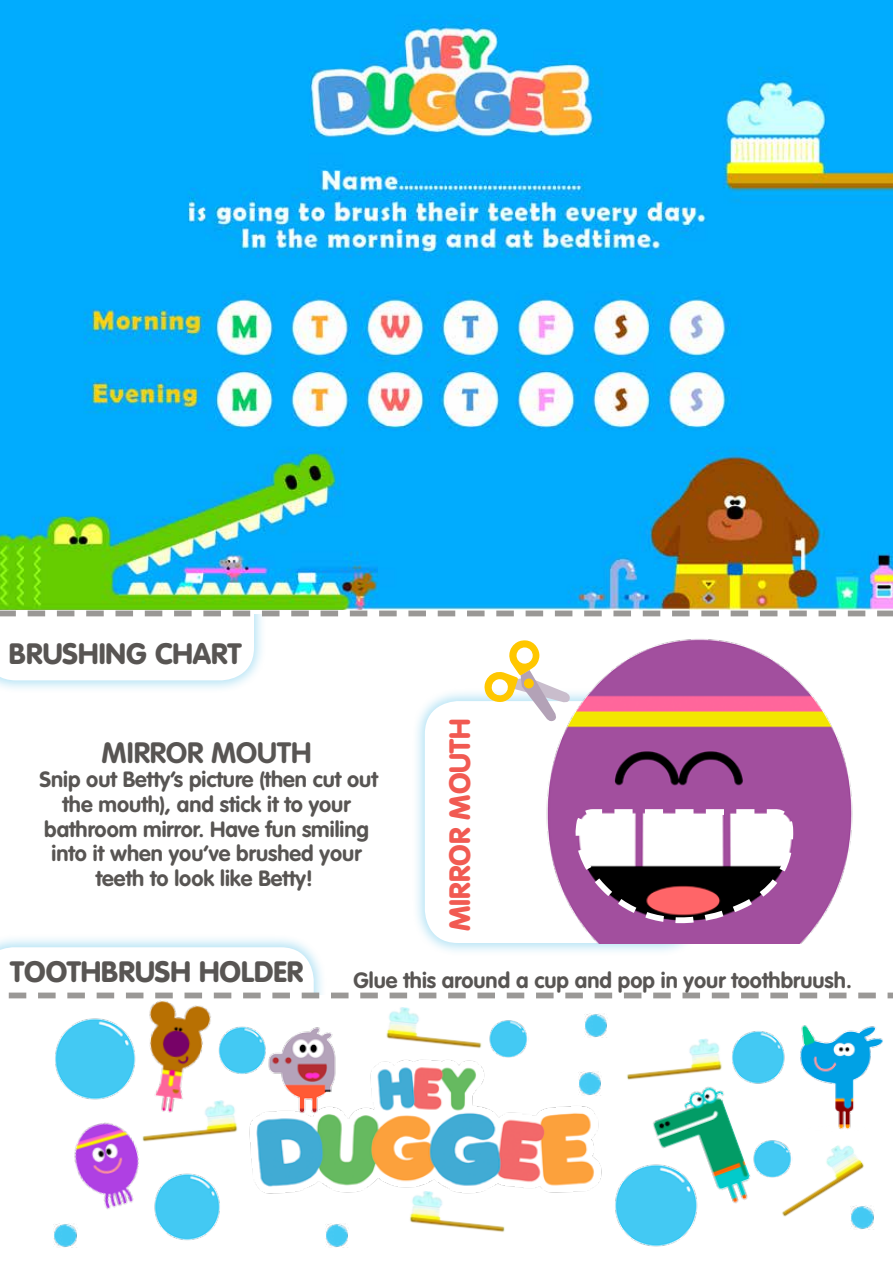
<style>
.page{position:relative;width:893px;height:1263px;background:#fff}
.page>*{position:absolute;margin:0;border:0;box-sizing:border-box;transform-origin:0 0}
.t1{font:900 29.1px "VAG Rounded";color:#585553}
.t2{font:900 29.1px "VAG Rounded";color:#f15a52}
.t3{font:700 29.1px "VAG Rounded";color:#585553}
.t4{font:700 21.75px/24.8px "VAG Rounded";color:#585553;text-align:center}
</style>
<div class="page">
<div style="left:0;top:279px;width:267px;height:415px;background:#00a1dd;opacity:.3"></div>
<svg style="left:0;top:619px;width:254px;height:61px"></svg>
<svg style="left:0;top:609px;width:893px;height:10px"></svg>
<div style="left:412px;top:688px;width:297px;height:268px;background:#00a1dd;opacity:.3"></div>
<div style="left:425px;top:701px;width:271px;height:242px;background:#fff;border-radius:33px"></div>
<div style="left:0;top:934px;width:327px;height:268px;background:#00a1dd;opacity:.3"></div>
<svg style="left:0;top:947px;width:314px;height:43px"></svg>
<svg style="left:482px;top:640px;width:55px;height:66px"></svg>
<img style="left:0;top:0;width:893px;height:609px">
<svg style="left:0;top:990px;width:893px;height:258px"></svg>
<img style="left:241px;top:1052px;width:368px;height:149px">
<img style="left:52px;top:1014px;width:82px;height:88px">
<img style="left:152px;top:1171px;width:70px;height:71px">
<img style="left:731px;top:1028px;width:56px;height:57px">
<img style="left:612px;top:1160px;width:88px;height:88px">
<img style="left:218px;top:1024px;width:49px;height:51px">
<img style="left:489px;top:1018px;width:39px;height:40px">
<img style="left:584px;top:1013px;width:24px;height:24px">
<img style="left:578px;top:1071px;width:24px;height:24px">
<img style="left:325px;top:1223px;width:24px;height:24px">
<img style="left:54px;top:1223px;width:23px;height:24px">
<img style="left:537px;top:639px;width:316px;height:305px">
<img style="left:870px;top:1206px;width:4px;height:23px">
<img style="left:382px;top:1005px;width:118px;height:50px">
<img style="left:405px;top:1189px;width:118px;height:50px">
<img style="left:123px;top:1098px;width:118px;height:50px">
<img style="left:752px;top:1137px;width:118px;height:93px">
<img style="left:607px;top:1037px;width:118px;height:49px">
<img style="left:267px;top:1024px;width:70px;height:92px">
<img style="left:134px;top:996px;width:81px;height:124px">
<img style="left:645px;top:1078px;width:123px;height:146px">
<img style="left:60px;top:1115px;width:93px;height:105px">
<img style="left:798px;top:1024px;width:86px;height:107px">
<svg style="left:573px;top:806px;width:223px;height:119px"></svg>
<h1 class="t1" style="left:9px;top:636px;width:234px">BRUSHING CHART</h1>
<h1 class="t3" style="left:102px;top:740px;width:211px">MIRROR MOUTH</h1>
<p class="t4" style="left:39px;top:769px;width:340px">Snip out Betty’s picture (then cut out the mouth), and stick it to your bathroom mirror. Have fun smiling into it when you’ve brushed your teeth to look like Betty!</p>
<h1 class="t2" style="left:443px;top:931px;width:214px;rotate:-90deg">MIRROR MOUTH</h1>
<h1 class="t1" style="left:11px;top:955px;width:294px">TOOTHBRUSH HOLDER</h1>
<p class="t4" style="left:354px;top:970px;width:500px">Glue this around a cup and pop in your toothbruush.</p>
</div>
